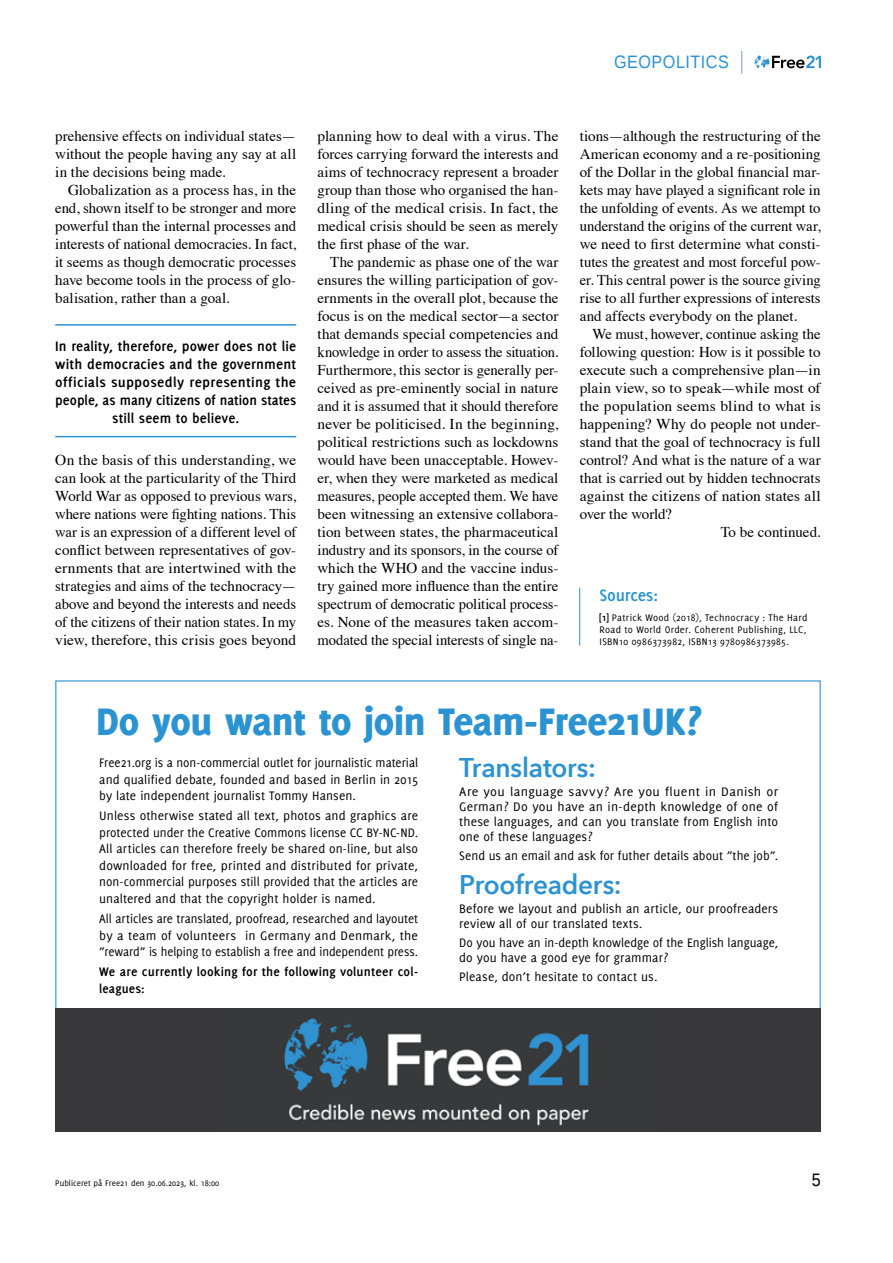
<style>
.page{position:relative;width:893px;height:1263px;background:#fff}
.page>*{position:absolute;margin:0;border:0;box-sizing:border-box;transform-origin:0 0}
.t1{font:800 42px "Delicious";letter-spacing:-.01em;color:#2b93d1}
.t2{font:600 27px "Avenir Next";letter-spacing:-.01em;color:#2b93d1}
.t3{font:18px "Liberation Sans";letter-spacing:.03em;color:#2b93d1;scale:.9 1}
.t4{font:700 18px "Delicious";letter-spacing:-.01em;color:#2b93d1}
.t5{font:18px "Liberation Sans";color:#000;scale:.9 1}
.t6{font:15px/18px "Times";color:#000;text-align:justify}
.t7{font:700 15px/18px "Delicious";letter-spacing:.01em;color:#000;text-align:center}
.t8{font:13.5px/16.5px "Delicious";letter-spacing:.005em;color:#000;text-align:justify}
.t9{font:13.5px/15px "Delicious";letter-spacing:.005em;color:#000;text-align:justify;scale:1.05 1}
.t10{font:700 13.5px/16.5px "Delicious";letter-spacing:.015em;color:#000}
.t11{font:10.5px/12px "Delicious";letter-spacing:.025em;color:#000;text-align:justify}
.t12{font:9px "Delicious";color:#000}
.s1{font-weight:700}
</style>
<div class="page">
<svg style="left:755px;top:55px;width:66px;height:13px"></svg>
<svg style="left:741px;top:51px;width:1px;height:23px"></svg>
<hr style="left:55px;top:324px;width:241px;height:2px;background:#2b93d1">
<hr style="left:55px;top:436px;width:241px;height:1px;background:#2b93d1">
<div style="left:55px;top:1008px;width:766px;height:123px;background:#38383a"></div>
<img style="left:284px;top:1018px;width:306px;height:108px">
<hr style="left:579px;top:588px;width:1px;height:57px;background:#2b93d1">
<p class="t3" style="left:614px;top:52px;width:129px">GEOPOLITICS</p>
<p class="t6" style="left:55px;top:126px;width:242px">prehensive effects on individual states— without the people having any say at all in the decisions being made.</p>
<p class="t6" style="left:55px;top:180px;width:242px;text-indent:13px">Globalization as a process has, in the end, shown itself to be stronger and more powerful than the internal processes and interests of national democracies. In fact, it seems as though democratic processes have become tools in the process of glo&shy;balisation, rather than a goal.</p>
<p class="t7" style="left:55px;top:337px;width:242px">In reality, therefore, power does not lie with democracies and the government officials supposedly representing the people, as many citizens of nation states still seem to believe.</p>
<p class="t6" style="left:55px;top:450px;width:242px">On the basis of this understanding, we can look at the particularity of the Third World War as opposed to previous wars, where nations were fighting nations. This war is an expression of a different level of conflict between representatives of gov&shy;ernments that are intertwined with the strategies and aims of the technocracy— above and beyond the interests and needs of the citizens of their nation states. In my view, therefore, this crisis goes beyond</p>
<p class="t6" style="left:317px;top:126px;width:242px">planning how to deal with a virus. The forces carrying forward the interests and aims of technocracy represent a broader group than those who organised the han&shy;dling of the medical crisis. In fact, the medical crisis should be seen as merely the first phase of the war.</p>
<p class="t6" style="left:317px;top:252px;width:242px;text-indent:13px">The pandemic as phase one of the war ensures the willing participation of gov&shy;ernments in the overall plot, because the focus is on the medical sector—a sector that demands special competencies and knowledge in order to assess the situation.<br>Furthermore, this sector is generally per&shy;ceived as pre-eminently social in nature and it is assumed that it should therefore never be politicised. In the beginning, political restrictions such as lockdowns would have been unacceptable. Howev&shy;er, when they were marketed as medical measures, people accepted them. We have been witnessing an extensive collabora&shy;tion between states, the pharmaceutical industry and its sponsors, in the course of which the WHO and the vaccine indus&shy;try gained more influence than the entire spectrum of democratic political process&shy;es. None of the measures taken accom&shy;modated the special interests of single na-</p>
<p class="t6" style="left:580px;top:126px;width:242px">tions—although the restructuring of the American economy and a re-positioning of the Dollar in the global financial mar&shy;kets may have played a significant role in the unfolding of events. As we attempt to understand the origins of the current war, we need to first determine what consti&shy;tutes the greatest and most forceful pow&shy;er. This central power is the source giving rise to all further expressions of interests and affects everybody on the planet.</p>
<p class="t6" style="left:592px;top:324px;width:230px">We must, however, continue asking the</p>
<p class="t6" style="left:580px;top:342px;width:242px">following question: How is it possible to</p>
<p class="t6" style="left:580px;top:360px;width:242px">execute such a comprehensive plan—in</p>
<p class="t6" style="left:580px;top:378px;width:242px">plain view, so to speak—while most of</p>
<p class="t6" style="left:580px;top:396px;width:242px">the population seems blind to what is</p>
<p class="t6" style="left:580px;top:414px;width:242px">happening? Why do people not under-</p>
<p class="t6" style="left:580px;top:432px;width:242px">stand that the goal of technocracy is full</p>
<p class="t6" style="left:580px;top:450px;width:242px">control? And what is the nature of a war</p>
<p class="t6" style="left:580px;top:468px;width:242px">that is carried out by hidden technocrats</p>
<p class="t6" style="left:580px;top:486px;width:242px">against the citizens of nation states all</p>
<p class="t6" style="left:580px;top:504px;width:94px">over the world?</p>
<p class="t6" style="left:721px;top:522px;width:101px">To be continued.</p>
<p class="t4" style="left:600px;top:585px;width:60px">Sources:</p>
<p class="t11" style="left:600px;top:612px;width:209px"><span class="s1">[1]</span> Patrick Wood (2018), Technocracy : The Hard Road to World Order. Coherent Publishing, LLC, ISBN10 0986373982, ISBN13 9780986373985.</p>
<h1 class="t1" style="left:96px;top:697px;width:607px">Do you want to join Team-Free21UK?</h1>
<p class="t8" style="left:99px;top:754px;width:320px">Free21.org is a non-commercial outlet for journalistic material and qualified debate, founded and based in Berlin in 2015 by late independent journalist Tommy Hansen.</p>
<p class="t8" style="left:99px;top:807px;width:320px">Unless otherwise stated all text, photos and graphics are protected under the Creative Commons license CC BY-NC-ND.<br>All articles can therefore freely be shared on-line, but also downloaded for free, printed and distributed for private, non-commercial purposes still provided that the articles are unaltered and that the copyright holder is named.</p>
<p class="t8" style="left:99px;top:910px;width:320px">All articles are translated, proofread, researched and layoutet by a team of volunteers in Germany and Denmark, the ”reward” is helping to establish a free and independent press.</p>
<p class="t10" style="left:99px;top:963px;width:320px">We are currently looking for the following volunteer col&shy;leagues:</p>
<h2 class="t2" style="left:459px;top:745px;width:138px">Translators:</h2>
<p class="t9" style="left:459px;top:784px;width:305px">Are you language savvy? Are you fluent in Danish or German? Do you have an in-depth knowledge of one of these languages, and can you translate from English into one of these languages?</p>
<p class="t8" style="left:459px;top:847px;width:320px">Send us an email and ask for futher details about ”the job”.</p>
<h2 class="t2" style="left:459px;top:862px;width:164px">Proofreaders:</h2>
<p class="t8" style="left:459px;top:901px;width:320px;line-height:15px">Before we layout and publish an article, our proofreaders review all of our translated texts.</p>
<p class="t8" style="left:459px;top:935px;width:320px;line-height:15px">Do you have an in-depth knowledge of the English language, do you have a good eye for grammar?</p>
<p class="t8" style="left:459px;top:968px;width:200px">Please, don’t hesitate to contact us.</p>
<p class="t12" style="left:55px;top:1177px;width:165px">Publiceret på Free21 den 30.06.2023, kl. 18:00</p>
<p class="t5" style="left:812px;top:1169px;width:12px">5</p>
</div>
